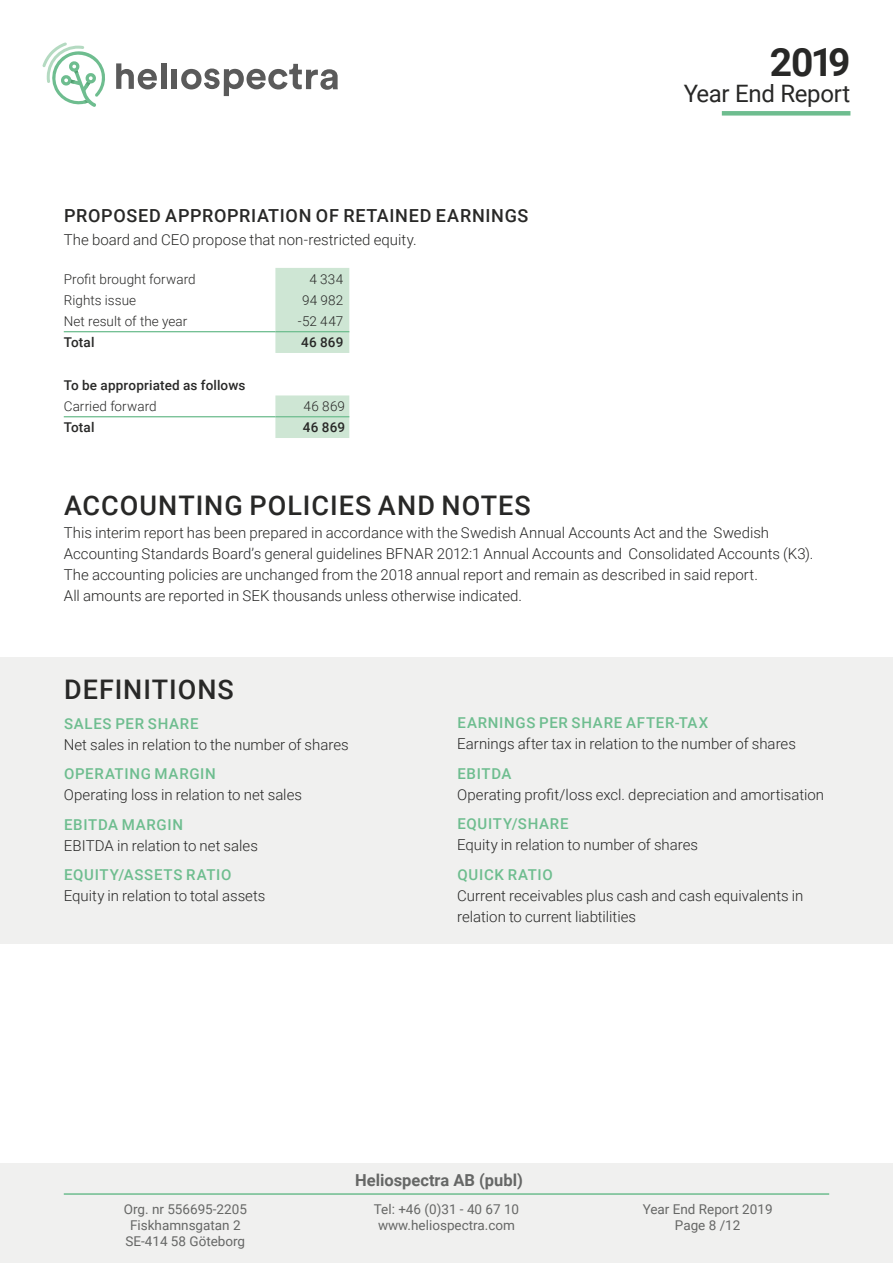
<style>
.page{position:relative;width:893px;height:1263px;background:#fff}
.page>*{position:absolute;margin:0;border:0;box-sizing:border-box;transform-origin:0 0}
.t1{font:700 39px "Roboto";color:#282827}
.t2{font:500 27px "Roboto";letter-spacing:.035em;color:#282827}
.t3{font:24px "Roboto";letter-spacing:-.01em;color:#282827}
.t4{font:500 18px "Roboto";letter-spacing:.04em;color:#282827}
.t5{font:700 16.5px "Roboto";color:#666766}
.t6{font:300 15px/21px "Roboto";color:#282827}
.t7{font:500 15px "Roboto";letter-spacing:.045em;color:#6ebd8f}
.t8{font:13.5px/16.2px "Roboto";color:#666766;text-align:center}
.t9{font:300 13.5px "Roboto";letter-spacing:.005em;color:#282827}
.t10{font:500 13.5px "Roboto";letter-spacing:.01em;color:#282827}
</style>
<div class="page">
<svg style="left:116px;top:63px;width:41px;height:26px"></svg>
<div style="left:161px;top:63px;width:5px;height:26px;background:#5a5a5a"></div>
<div style="left:172px;top:69px;width:5px;height:20px;background:#5a5a5a"></div>
<svg style="left:181px;top:64px;width:157px;height:32px"></svg>
<svg style="left:43px;top:43px;width:62px;height:64px"></svg>
<div style="left:722px;top:111px;width:128px;height:5px;background:#6ebd8f"></div>
<div style="left:0;top:1163px;width:893px;height:100px;background:#f0f0ef"></div>
<hr style="left:64px;top:1193px;width:765px;height:2px;background:#6ebd8f">
<svg style="left:275px;top:268px;width:74px;height:170px"></svg>
<hr style="left:64px;top:331px;width:211px;height:1px;background:#6ebd8f">
<hr style="left:275px;top:331px;width:74px;height:1px;background:#6ebd8f">
<hr style="left:64px;top:416px;width:211px;height:1px;background:#6ebd8f">
<hr style="left:275px;top:416px;width:74px;height:1px;background:#6ebd8f">
<div style="left:0;top:657px;width:893px;height:287px;background:#f0f0ef"></div>
<p class="t4" style="left:64px;top:203px;width:466px">PROPOSED APPROPRIATION OF RETAINED EARNINGS</p>
<p class="t6" style="left:64px;top:229px;width:355px">The board and CEO propose that non-restricted equity.</p>
<p class="t9" style="left:64px;top:269px;width:133px">Profit brought forward</p>
<p class="t9" style="left:309px;top:269px;width:35px">4 334</p>
<p class="t9" style="left:64px;top:291px;width:74px">Rights issue</p>
<p class="t9" style="left:302px;top:291px;width:43px">94 982</p>
<p class="t9" style="left:64px;top:312px;width:125px">Net result of the year</p>
<p class="t9" style="left:298px;top:312px;width:47px">-52 447</p>
<p class="t10" style="left:64px;top:333px;width:32px">Total</p>
<p class="t10" style="left:301px;top:333px;width:44px">46 869</p>
<p class="t10" style="left:64px;top:376px;width:183px">To be appropriated as follows</p>
<p class="t9" style="left:64px;top:397px;width:94px">Carried forward</p>
<p class="t9" style="left:304px;top:397px;width:43px">46 869</p>
<p class="t10" style="left:64px;top:418px;width:32px">Total</p>
<p class="t10" style="left:303px;top:418px;width:44px">46 869</p>
<h1 class="t1" style="left:770px;top:35px;width:82px">2019</h1>
<h3 class="t3" style="left:684px;top:76px;width:168px">Year End Report</h3>
<h2 class="t2" style="left:64px;top:486px;width:468px">ACCOUNTING POLICIES AND NOTES</h2>
<p class="t6" style="left:64px;top:522px;width:751px">This interim report has been prepared in accordance with the Swedish Annual Accounts Act and the Swedish Accounting Standards Board’s general guidelines BFNAR 2012:1 Annual Accounts and Consolidated Accounts (K3).<br>The accounting policies are unchanged from the 2018 annual report and remain as described in said report.<br>All amounts are reported in SEK thousands unless otherwise indicated.</p>
<h2 class="t2" style="left:64px;top:670px;width:171px">DEFINITIONS</h2>
<p class="t7" style="left:64px;top:713px;width:136px">SALES PER SHARE</p>
<p class="t6" style="left:64px;top:733px;width:286px">Net sales in relation to the number of shares</p>
<p class="t7" style="left:64px;top:763px;width:153px">OPERATING MARGIN</p>
<p class="t6" style="left:64px;top:784px;width:240px">Operating loss in relation to net sales</p>
<p class="t7" style="left:64px;top:814px;width:121px">EBITDA MARGIN</p>
<p class="t6" style="left:64px;top:834px;width:196px">EBITDA in relation to net sales</p>
<p class="t7" style="left:64px;top:864px;width:169px">EQUITY/ASSETS RATIO</p>
<p class="t6" style="left:64px;top:885px;width:203px">Equity in relation to total assets</p>
<p class="t7" style="left:457px;top:713px;width:252px">EARNINGS PER SHARE AFTER-TAX</p>
<p class="t6" style="left:457px;top:733px;width:340px">Earnings after tax in relation to the number of shares</p>
<p class="t7" style="left:457px;top:763px;width:56px">EBITDA</p>
<p class="t6" style="left:457px;top:783px;width:369px">Operating profit/loss excl. depreciation and amortisation</p>
<p class="t7" style="left:457px;top:814px;width:113px">EQUITY/SHARE</p>
<p class="t6" style="left:457px;top:834px;width:242px">Equity in relation to number of shares</p>
<p class="t7" style="left:457px;top:864px;width:97px">QUICK RATIO</p>
<p class="t6" style="left:457px;top:884px;width:348px">Current receivables plus cash and cash equivalents in relation to current liabtilities</p>
<p class="t5" style="left:355px;top:1169px;width:169px">Heliospectra AB (publ)</p>
<p class="t8" style="left:124px;top:1200px;width:125px">Org. nr 556695-2205<br>Fiskhamnsgatan 2<br>SE-414 58 Göteborg</p>
<p class="t8" style="left:374px;top:1200px;width:147px">Tel: +46 (0)31 - 40 67 10 www.heliospectra.com</p>
<p class="t8" style="left:643px;top:1200px;width:131px">Year End Report 2019<br>Page 8 /12</p>
</div>
